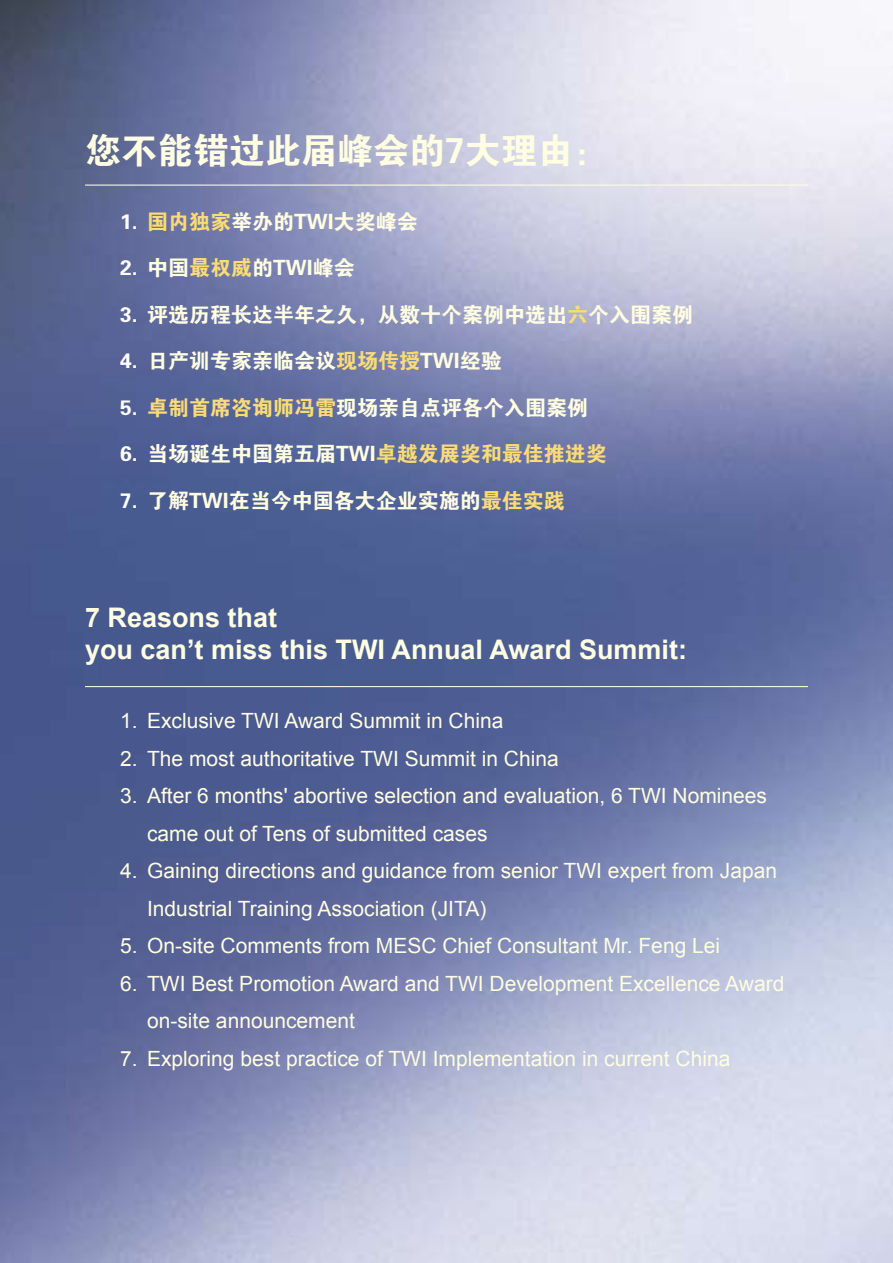
<style>
.page{position:relative;width:893px;height:1263px;background:#fff}
.page>*{position:absolute;margin:0;border:0;box-sizing:border-box;transform-origin:0 0}
.t1{font:36px "FZDHTJW GB1 0";color:#fffde2}
.t2{font:700 27px/32.4px "Arial";color:#fffde2}
.t3{font:21px/37.5px "Arial";color:#fffde2}
.t4{font:21px "FZDHTJW GB1 0";color:#fffde2}
.t5{font:21px "FZDHTJW GB1 0";color:#fff}
.s1{color:#fadb76}
</style>
<div class="page">
<img style="left:0;top:0;width:893px;height:1263px">
<hr style="left:85px;top:185px;width:723px;height:1px;background:#fffde2">
<hr style="left:85px;top:686px;width:723px;height:1px;background:#fffde2">
<h1 class="t1" style="left:85px;top:131px;width:525px">您不能错过此届峰会的7大理由：</h1>
<p class="t5" style="left:120px;top:210px;width:19px">1.</p>
<p class="t5" style="left:120px;top:256px;width:19px">2.</p>
<p class="t5" style="left:120px;top:303px;width:19px">3.</p>
<p class="t5" style="left:120px;top:349px;width:19px">4.</p>
<p class="t5" style="left:120px;top:396px;width:19px">5.</p>
<p class="t5" style="left:120px;top:442px;width:19px">6.</p>
<p class="t5" style="left:120px;top:489px;width:19px">7.</p>
<p class="t4" style="left:147px;top:210px;width:272px"><span class="s1">国内独家</span>举办的TWI大奖峰会</p>
<p class="t4" style="left:147px;top:256px;width:209px">中国<span class="s1">最权威</span>的TWI峰会</p>
<p class="t4" style="left:147px;top:303px;width:548px">评选历程长达半年之久，从数十个案例中选出<span class="s1">六</span>个入围案例</p>
<p class="t4" style="left:147px;top:349px;width:356px">日产训专家亲临会议<span class="s1">现场传授</span>TWI经验</p>
<p class="t4" style="left:147px;top:396px;width:443px"><span class="s1">卓制首席咨询师冯雷</span>现场亲自点评各个入围案例</p>
<p class="t4" style="left:147px;top:442px;width:461px">当场诞生中国第五届TWI<span class="s1">卓越发展奖和最佳推进奖</span></p>
<p class="t4" style="left:147px;top:489px;width:419px">了解TWI在当今中国各大企业实施的<span class="s1">最佳实践</span></p>
<p class="t2" style="left:85px;top:602px;width:604px">7 Reasons that<br>you can’t miss this TWI Annual Award Summit:</p>
<p class="t3" style="left:120px;top:702px;width:19px;text-align:justify">1.<br>2.<br>3.</p>
<p class="t3" style="left:120px;top:852px;width:19px">4.</p>
<p class="t3" style="left:120px;top:927px;width:19px">5.<br>6.</p>
<p class="t3" style="left:120px;top:1040px;width:19px">7.</p>
<p class="t3" style="left:147px;top:702px;width:639px">Exclusive TWI Award Summit in China<br>The most authoritative TWI Summit in China<br>After 6 months' abortive selection and evaluation, 6 TWI Nominees came out of Tens of submitted cases<br>Gaining directions and guidance from senior TWI expert from Japan Industrial Training Association (JITA)<br>On-site Comments from MESC Chief Consultant Mr. Feng Lei<br>TWI Best Promotion Award and TWI Development Excellence Award on-site announcement<br>Exploring best practice of TWI Implementation in current China</p>
</div>
